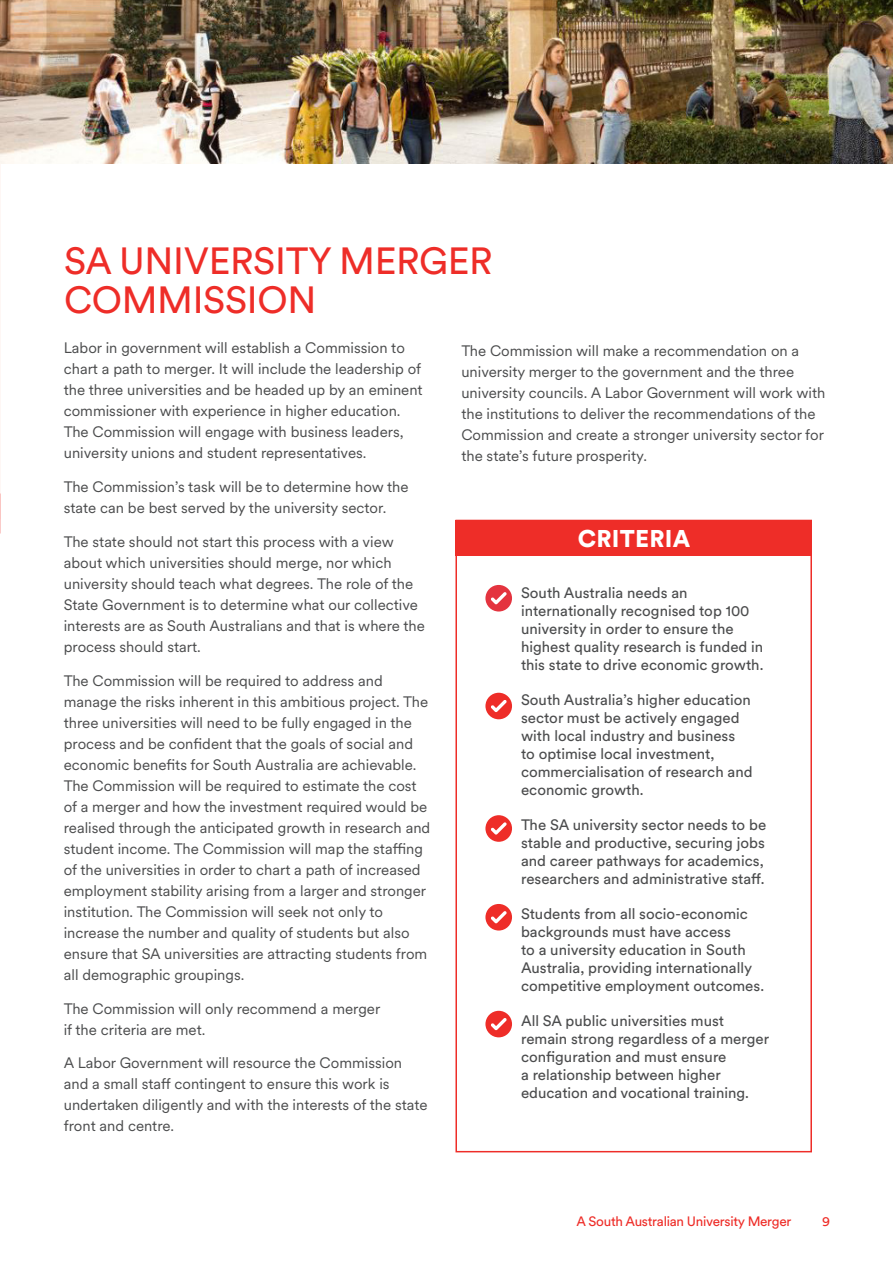
<style>
.page{position:relative;width:893px;height:1263px;background:#fff}
.page>*{position:absolute;margin:0;border:0;box-sizing:border-box;transform-origin:0 0}
.t1{font:37.5px/39px "Circular XX";letter-spacing:-.01em;color:#ee2d28}
.t2{font:900 24px "Circular XX";letter-spacing:.01em;color:#fff}
.t3{font:15px/21px "Circular XX";color:#4b4c4d}
.t4{font:15px/18px "Circular XX";color:#4b4c4d}
.t5{font:13.5px "Circular XX";letter-spacing:-.02em;color:#ee2d28}
</style>
<div class="page">
<img style="left:0;top:0;width:893px;height:164px">
<div style="left:455px;top:520px;width:357px;height:632px;border:2px solid #ee2d28"></div>
<div style="left:455px;top:520px;width:357px;height:36px;background:#ee2d28"></div>
<svg style="left:485px;top:585px;width:27px;height:26px"></svg>
<svg style="left:485px;top:693px;width:27px;height:26px"></svg>
<svg style="left:485px;top:815px;width:27px;height:27px"></svg>
<svg style="left:485px;top:904px;width:27px;height:26px"></svg>
<svg style="left:485px;top:1011px;width:27px;height:26px"></svg>
<p class="t1" style="left:64px;top:240px;width:430px">SA UNIVERSITY MERGER<br>COMMISSION</p>
<p class="t3" style="left:64px;top:337px;width:360px">Labor in government will establish a Commission to chart a path to merger. It will include the leadership of the three universities and be headed up by an eminent commissioner with experience in higher education.<br>The Commission will engage with business leaders, university unions and student representatives.</p>
<p class="t3" style="left:64px;top:476px;width:346px">The Commission’s task will be to determine how the state can be best served by the university sector.</p>
<p class="t3" style="left:64px;top:531px;width:363px">The state should not start this process with a view about which universities should merge, nor which university should teach what degrees. The role of the State Government is to determine what our collective interests are as South Australians and that is where the process should start.</p>
<p class="t3" style="left:64px;top:669px;width:368px">The Commission will be required to address and manage the risks inherent in this ambitious project. The three universities will need to be fully engaged in the process and be confident that the goals of social and economic benefits for South Australia are achievable.<br>The Commission will be required to estimate the cost of a merger and how the investment required would be realised through the anticipated growth in research and student income. The Commission will map the staffing of the universities in order to chart a path of increased employment stability arising from a larger and stronger institution. The Commission will seek not only to increase the number and quality of students but also ensure that SA universities are attracting students from all demographic groupings.</p>
<p class="t3" style="left:64px;top:997px;width:318px">The Commission will only recommend a merger if the criteria are met.</p>
<p class="t3" style="left:64px;top:1052px;width:365px">A Labor Government will resource the Commission and a small staff contingent to ensure this work is undertaken diligently and with the interests of the state front and centre.</p>
<p class="t3" style="left:461px;top:340px;width:366px">The Commission will make a recommendation on a university merger to the government and the three university councils. A Labor Government will work with the institutions to deliver the recommendations of the Commission and create a stronger university sector for the state’s future prosperity.</p>
<p class="t2" style="left:578px;top:522px;width:114px">CRITERIA</p>
<p class="t4" style="left:521px;top:583px;width:244px">South Australia needs an internationally recognised top 100 university in order to ensure the highest quality research is funded in this state to drive economic growth.</p>
<p class="t4" style="left:521px;top:690px;width:233px">South Australia’s higher education sector must be actively engaged with local industry and business to optimise local investment, commercialisation of research and economic growth.</p>
<p class="t4" style="left:521px;top:815px;width:247px">The SA university sector needs to be stable and productive, securing jobs and career pathways for academics, researchers and administrative staff.</p>
<p class="t4" style="left:521px;top:904px;width:245px">Students from all socio-economic backgrounds must have access<br>to a university education in South Australia, providing internationally competitive employment outcomes.</p>
<p class="t4" style="left:521px;top:1011px;width:250px">All SA public universities must remain strong regardless of a merger configuration and must ensure<br>a relationship between higher education and vocational training.</p>
<p class="t5" style="left:576px;top:1212px;width:216px">A South Australian University Merger</p>
<p class="t5" style="left:822px;top:1212px;width:9px">9</p>
</div>
